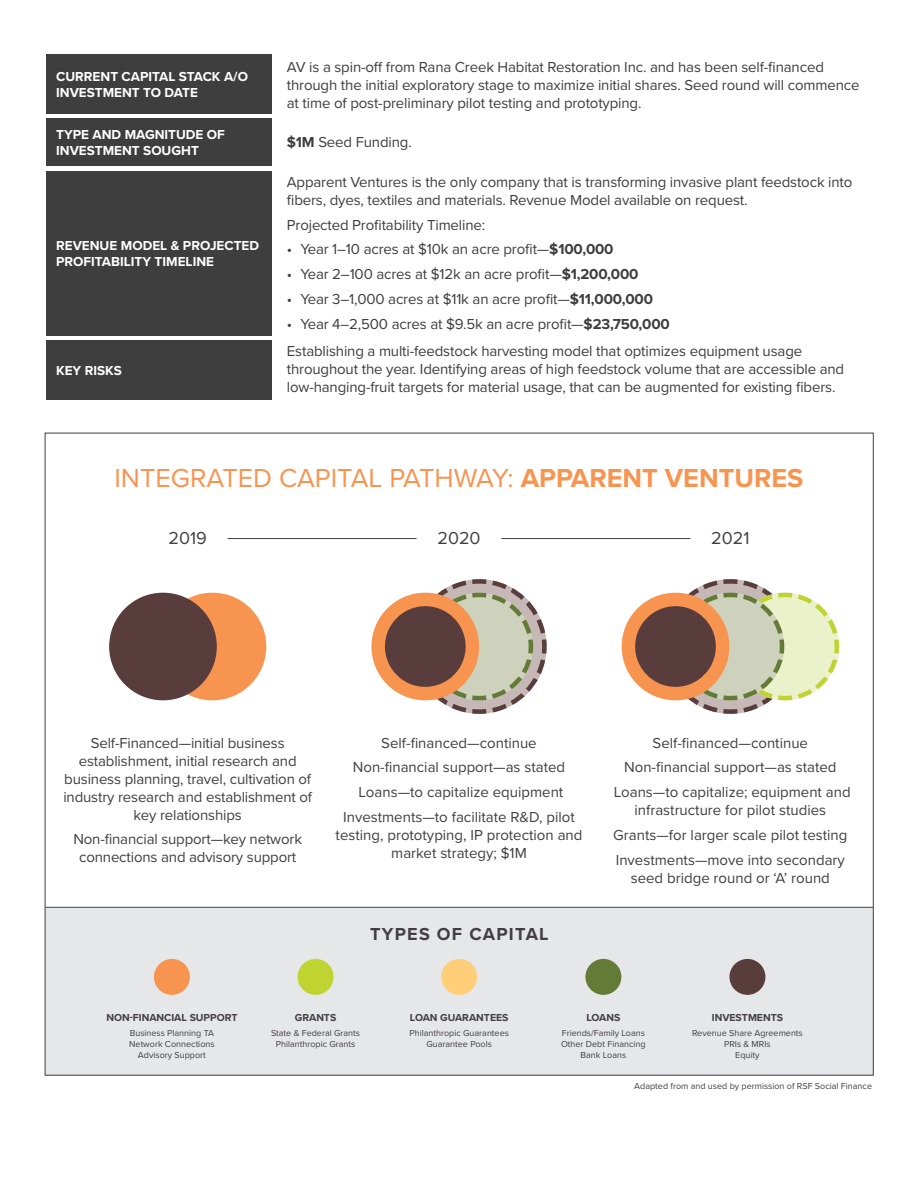
<style>
.page{position:relative;width:918px;height:1188px;background:#fff}
.page>*{position:absolute;margin:0;border:0;box-sizing:border-box;transform-origin:0 0}
.t1{font:27px "Proxima Nova";color:#f7944f}
.t2{font:700 18px "Proxima Nova";letter-spacing:.07em;color:#413f41}
.t3{font:18px "Proxima Nova";color:#413f41}
.t4{font:15px/18px "Proxima Nova";letter-spacing:-.01em;color:#3e3e3f}
.t5{font:15px/24.8px "Proxima Nova";color:#413f41;text-align:center}
.t6{font:700 13.5px/16.2px "Proxima Nova";color:#fff}
.t7{font:700 10.5px "Proxima Nova";color:#413f41}
.t8{font:9px/10.8px "Proxima Nova";color:#413f41;text-align:center}
.s1{font-weight:700}
</style>
<div class="page">
<div style="left:45px;top:908px;width:829px;height:167px;background:#e6e7e9"></div>
<div style="left:585px;top:959px;width:36px;height:36px;background:#637b36;border-radius:50%"></div>
<div style="left:298px;top:959px;width:36px;height:36px;background:#bfd430;border-radius:50%"></div>
<div style="left:441px;top:959px;width:36px;height:36px;background:#fece78;border-radius:50%"></div>
<div style="left:729px;top:959px;width:36px;height:36px;background:#593c3c;border-radius:50%"></div>
<div style="left:154px;top:959px;width:36px;height:36px;background:#f7944f;border-radius:50%"></div>
<hr style="left:501px;top:538px;width:189px;height:1px;background:#413f41">
<hr style="left:228px;top:538px;width:189px;height:1px;background:#413f41">
<hr style="left:45px;top:907px;width:828px;height:1px;background:#413f41">
<div style="left:159px;top:593px;width:107px;height:107px;background:#f7944f;border-radius:50%"></div>
<div style="left:109px;top:593px;width:108px;height:107px;background:#593c3c;border-radius:50%"></div>
<svg style="left:410px;top:579px;width:137px;height:135px"></svg>
<div style="left:371px;top:593px;width:108px;height:107px;background:#f7944f;border-radius:50%"></div>
<div style="left:385px;top:606px;width:81px;height:81px;background:#593c3c;border-radius:50%"></div>
<svg style="left:661px;top:579px;width:178px;height:135px"></svg>
<div style="left:622px;top:593px;width:107px;height:107px;background:#f7944f;border-radius:50%"></div>
<div style="left:635px;top:606px;width:81px;height:81px;background:#593c3c;border-radius:50%"></div>
<div style="left:47px;top:54px;width:225px;height:60px;background:#3e3e3f"></div>
<div style="left:47px;top:119px;width:225px;height:47px;background:#3e3e3f"></div>
<div style="left:47px;top:171px;width:225px;height:164px;background:#3e3e3f"></div>
<div style="left:47px;top:340px;width:225px;height:60px;background:#3e3e3f"></div>
<p class="t6" style="left:56px;top:68px;width:193px">CURRENT CAPITAL STACK A/O<br>INVESTMENT TO DATE</p>
<p class="t4" style="left:287px;top:57px;width:574px">AV is a spin-off from Rana Creek Habitat Restoration Inc. and has been self-financed through the initial exploratory stage to maximize initial shares. Seed round will commence at time of post-preliminary pilot testing and prototyping.</p>
<p class="t6" style="left:56px;top:126px;width:170px">TYPE AND MAGNITUDE OF<br>INVESTMENT SOUGHT</p>
<p class="t4" style="left:287px;top:132px;width:126px"><span class="s1">$1M</span> Seed Funding.</p>
<p class="t6" style="left:56px;top:237px;width:205px">REVENUE MODEL &amp; PROJECTED<br>PROFITABILITY TIMELINE</p>
<p class="t6" style="left:56px;top:362px;width:67px">KEY RISKS</p>
<p class="t4" style="left:287px;top:172px;width:567px">Apparent Ventures is the only company that is transforming invasive plant feedstock into fibers, dyes, textiles and materials. Revenue Model available on request.</p>
<p class="t4" style="left:287px;top:215px;width:200px">Projected Profitability Timeline:</p>
<p class="t4" style="left:287px;top:240px;width:328px">• Year 1–10 acres at $10k an acre profit—<span class="s1">$100,000</span></p>
<p class="t4" style="left:287px;top:265px;width:353px">• Year 2–100 acres at $12k an acre profit—<span class="s1">$1,200,000</span></p>
<p class="t4" style="left:287px;top:289px;width:368px">• Year 3–1,000 acres at $11k an acre profit—<span class="s1">$11,000,000</span></p>
<p class="t4" style="left:287px;top:314px;width:384px">• Year 4–2,500 acres at $9.5k an acre profit—<span class="s1">$23,750,000</span></p>
<p class="t4" style="left:287px;top:342px;width:559px">Establishing a multi-feedstock harvesting model that optimizes equipment usage throughout the year. Identifying areas of high feedstock volume that are accessible and low-hanging-fruit targets for material usage, that can be augmented for existing fibers.</p>
<h1 class="t1" style="left:114px;top:458px;width:690px">INTEGRATED CAPITAL PATHWAY: <span class="s1">APPARENT VENTURES</span></h1>
<p class="t3" style="left:169px;top:524px;width:40px">2019</p>
<p class="t3" style="left:437px;top:524px;width:45px">2020</p>
<p class="t3" style="left:711px;top:524px;width:40px">2021</p>
<p class="t5" style="left:63px;top:733px;width:250px;line-height:18px">Self-Financed—initial business establishment, initial research and business planning, travel, cultivation of industry research and establishment of key relationships</p>
<p class="t5" style="left:73px;top:830px;width:230px;line-height:18px">Non-financial support—key network connections and advisory support</p>
<p class="t5" style="left:343px;top:729px;width:233px">Self-financed—continue<br>Non-financial support—as stated<br>Loans—to capitalize equipment<br>Investments—to facilitate R&amp;D, pilot</p>
<p class="t5" style="left:336px;top:825px;width:248px;line-height:18px">testing, prototyping, IP protection and market strategy; $1M</p>
<p class="t2" style="left:370px;top:921px;width:180px">TYPES OF CAPITAL</p>
<p class="t5" style="left:614px;top:729px;width:238px">Self-financed—continue<br>Non-financial support—as stated<br>Loans—to capitalize; equipment and</p>
<p class="t5" style="left:613px;top:797px;width:236px">infrastructure for pilot studies<br>Grants—for larger scale pilot testing<br>Investments—move into secondary</p>
<p class="t5" style="left:631px;top:864px;width:201px">seed bridge round or ‘A’ round</p>
<p class="t7" style="left:106px;top:1010px;width:133px">NON-FINANCIAL SUPPORT</p>
<p class="t8" style="left:129px;top:1028px;width:87px">Business Planning TA<br>Network Connections<br>Advisory Support</p>
<p class="t7" style="left:295px;top:1010px;width:43px">GRANTS</p>
<p class="t8" style="left:271px;top:1028px;width:90px">State &amp; Federal Grants<br>Philanthropic Grants</p>
<p class="t7" style="left:410px;top:1010px;width:100px">LOAN GUARANTEES</p>
<p class="t8" style="left:409px;top:1028px;width:101px">Philanthropic Guarantees<br>Guarantee Pools</p>
<p class="t7" style="left:586px;top:1010px;width:36px">LOANS</p>
<p class="t8" style="left:561px;top:1028px;width:86px">Friends/Family Loans<br>Other Debt Financing<br>Bank Loans</p>
<p class="t7" style="left:712px;top:1010px;width:73px">INVESTMENTS</p>
<p class="t8" style="left:692px;top:1028px;width:112px">Revenue Share Agreements<br>PRIs &amp; MRIs<br>Equity</p>
<p class="t8" style="left:634px;top:1080px;width:239px">Adapted from and used by permission of RSF Social Finance</p>
</div>
